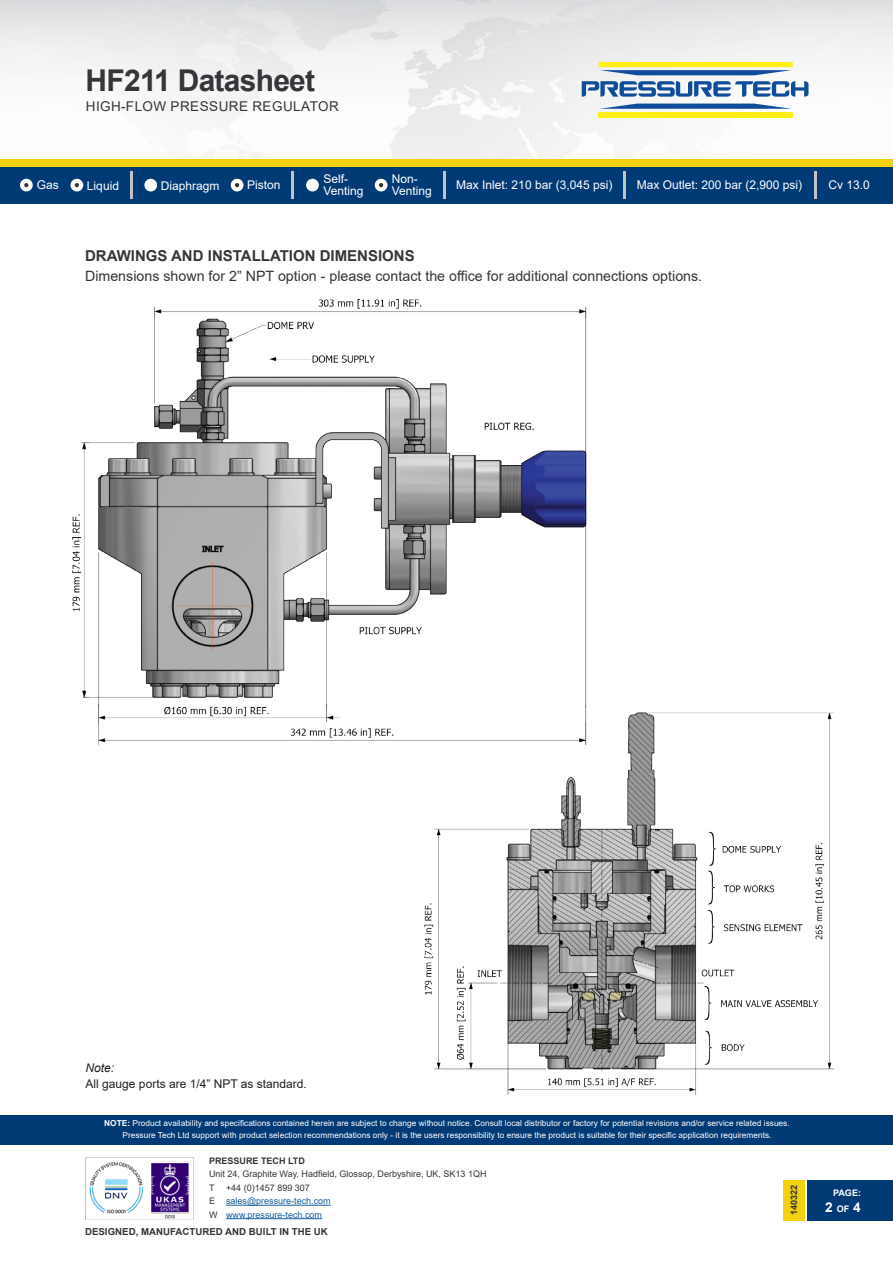
<style>
.page{position:relative;width:893px;height:1263px;background:#fff}
.page>*{position:absolute;margin:0;border:0;box-sizing:border-box;transform-origin:0 0}
.t1{font:700 30px "Arial";letter-spacing:-.025em;color:#363539}
.PT-Body_Copy{font:700 15px "Arial";color:#363539}
.PT-Body_Copy-2{font:14.25px "Arial";color:#363539}
.t2{font:13.5px "Arial";letter-spacing:.035em;color:#363539}
.t3{font:700 13.5px "Arial";color:#fff}
.t4{font:12px/12px "Arial";color:#fff}
.PT-Body_Copy-3{font:12px "Arial";color:#231f20}
.PT-Body_Copy-4{font:italic 12px "Arial";color:#231f20}
.t5{font:700 9.6px "Arial";color:#363539}
.t6{font:9px/13.5px "Arial";color:#175d9e}
.t7{font:9px/13.5px "Arial";color:#363539}
.t8{font:700 9px "Arial";color:#363539}
.t9{font:700 9px "Arial";color:#fff}
.t10{font:8.25px/12px "Arial";color:#fff;text-align:center}
.s1{font-weight:700}
.s2{color:#363539}
.s3{font-size:9px}
</style>
<div class="page">
<img style="left:0;top:0;width:893px;height:159px">
<svg style="left:582px;top:81px;width:226px;height:16px"></svg>
<svg style="left:600px;top:104px;width:192px;height:5px"></svg>
<svg style="left:599px;top:62px;width:194px;height:13px"></svg>
<div style="left:599px;top:112px;width:194px;height:5px;background:#ffef16"></div>
<div style="left:0;top:1114px;width:893px;height:30px;background:#003b75"></div>
<div style="left:808px;top:1179px;width:85px;height:41px;background:#003b75"></div>
<div style="left:783px;top:1179px;width:21px;height:41px;background:#f2d20f"></div>
<div style="left:0;top:166px;width:893px;height:38px;background:#003b75"></div>
<div style="left:0;top:159px;width:893px;height:7px;background:#f2d20f"></div>
<div style="left:70px;top:179px;width:13px;height:12px;background:#fff;border-radius:50%"></div>
<div style="left:144px;top:179px;width:13px;height:12px;background:#fff;border-radius:50%"></div>
<div style="left:231px;top:179px;width:12px;height:12px;background:#fff;border-radius:50%"></div>
<hr style="left:443px;top:171px;width:2px;height:28px;background:#c2c3c6">
<hr style="left:623px;top:171px;width:3px;height:28px;background:#c2c3c6">
<hr style="left:815px;top:171px;width:2px;height:28px;background:#c2c3c6">
<hr style="left:130px;top:171px;width:2px;height:28px;background:#c2c3c6">
<div style="left:20px;top:179px;width:13px;height:12px;background:#fff;border-radius:50%"></div>
<svg style="left:24px;top:183px;width:4px;height:4px"></svg>
<div style="left:306px;top:179px;width:13px;height:12px;background:#fff;border-radius:50%"></div>
<div style="left:375px;top:179px;width:12px;height:12px;background:#fff;border-radius:50%"></div>
<hr style="left:292px;top:171px;width:2px;height:28px;background:#c2c3c6">
<svg style="left:379px;top:183px;width:4px;height:4px"></svg>
<svg style="left:235px;top:183px;width:4px;height:4px"></svg>
<svg style="left:75px;top:183px;width:4px;height:4px"></svg>
<hr style="left:226px;top:1205px;width:105px;height:1px;background:#175d9e">
<hr style="left:226px;top:1218px;width:96px;height:1px;background:#175d9e">
<img style="left:85px;top:1157px;width:109px;height:62px">
<img style="left:72px;top:299px;width:515px;height:446px">
<img style="left:418px;top:708px;width:416px;height:407px">
<h1 class="t1" style="left:86px;top:59px;width:231px">HF211 Datasheet</h1>
<h3 class="t2" style="left:86px;top:97px;width:255px">HIGH-FLOW PRESSURE REGULATOR</h3>
<h3 class="t4" style="left:323px;top:173px;width:42px">Self-<br>Venting</h3>
<h3 class="t4" style="left:392px;top:173px;width:42px">Non-<br>Venting</h3>
<h3 class="t4" style="left:37px;top:179px;width:24px">Gas</h3>
<h3 class="t4" style="left:87px;top:179px;width:34px">Liquid</h3>
<h3 class="t4" style="left:161px;top:179px;width:60px">Diaphragm</h3>
<h3 class="t4" style="left:247px;top:179px;width:35px">Piston</h3>
<h3 class="t4" style="left:456px;top:179px;width:158px">Max Inlet: 210 bar (3,045 psi)</h3>
<h3 class="t4" style="left:637px;top:179px;width:167px">Max Outlet: 200 bar (2,900 psi)</h3>
<h3 class="t4" style="left:828px;top:179px;width:43px">Cv 13.0</h3>
<p class="PT-Body_Copy" style="left:85px;top:245px;width:331px">DRAWINGS AND INSTALLATION DIMENSIONS</p>
<p class="PT-Body_Copy-2" style="left:85px;top:266px;width:619px">Dimensions shown for 2” NPT option - please contact the office for additional connections options.</p>
<p class="PT-Body_Copy-4" style="left:86px;top:1060px;width:30px">Note:</p>
<p class="PT-Body_Copy-3" style="left:86px;top:1076px;width:223px">All gauge ports are 1/4” NPT as standard.</p>
<p class="t10" style="left:104px;top:1117px;width:687px"><span class="s1">NOTE:</span> Product availability and specifications contained herein are subject to change without notice. Consult local distributor or factory for potential revisions and/or service related issues.<br>Pressure Tech Ltd support with product selection recommendations only - it is the users responsibility to ensure the product is suitable for their specific application requirements.</p>
<p class="t8" style="left:209px;top:1154px;width:97px">PRESSURE TECH LTD</p>
<p class="t7" style="left:209px;top:1167px;width:279px">Unit 24, Graphite Way, Hadfield, Glossop, Derbyshire, UK, SK13 1QH<br>T</p>
<p class="t6" style="left:209px;top:1181px;width:123px;text-indent:17px"><span class="s2">+44 (0)1457 899 307<br>E</span> sales@pressure-tech.com<br><span class="s2">W</span> www.pressure-tech.com</p>
<p class="t5" style="left:85px;top:1225px;width:244px">DESIGNED, MANUFACTURED AND BUILT IN THE UK</p>
<p class="t8" style="left:788px;top:1215px;width:32px;rotate:-90deg">140322</p>
<p class="t9" style="left:833px;top:1186px;width:30px">PAGE:</p>
<p class="t3" style="left:825px;top:1198px;width:37px">2 <span class="s3">OF</span> 4</p>
</div>
